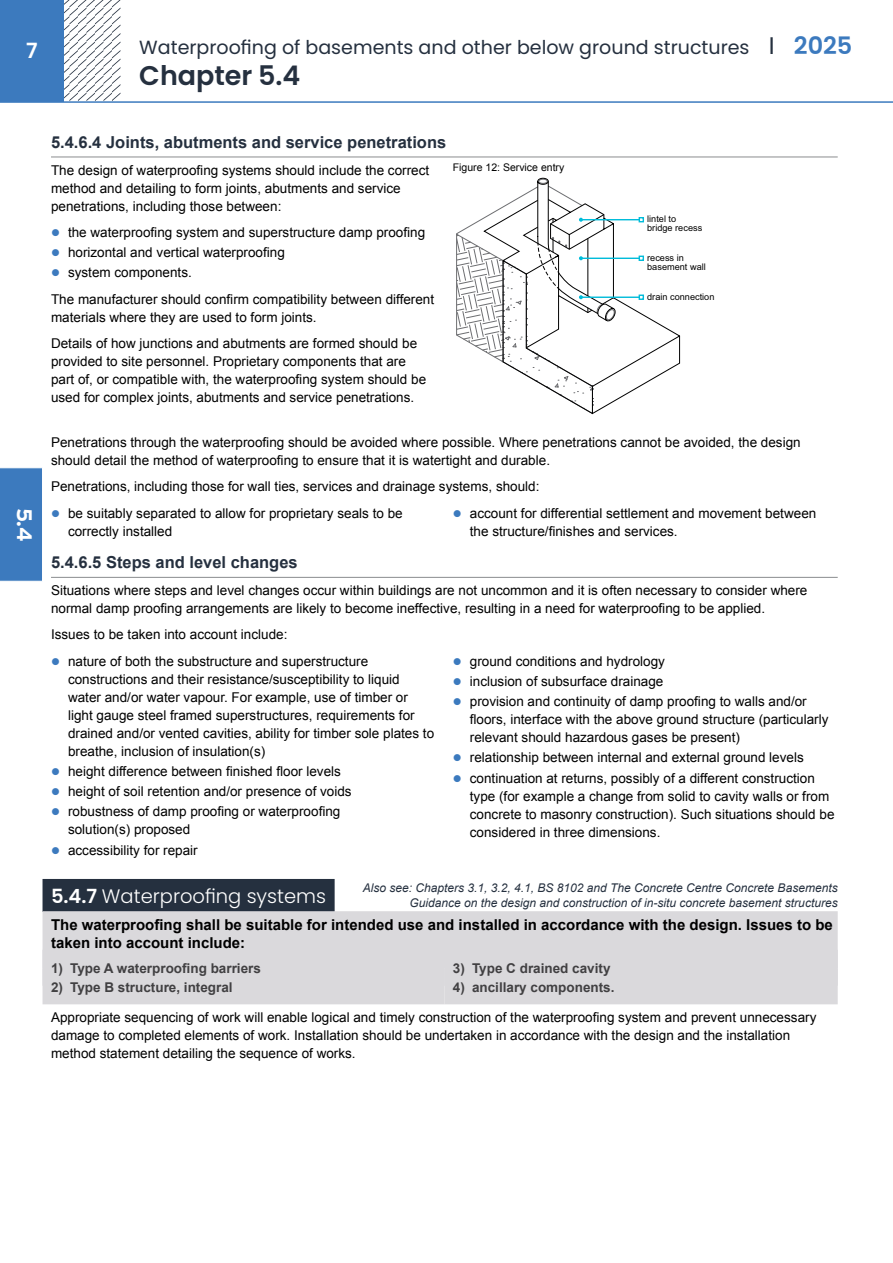
<style>
.page{position:relative;width:893px;height:1263px;background:#fff}
.page>*{position:absolute;margin:0;border:0;box-sizing:border-box;transform-origin:0 0}
.t1{font:600 27px "Poppins";color:#25303f}
.t2{font:700 21px "Interstate";color:#fff}
.t3{font:600 21px "Poppins";color:#fff}
.t4{font:300 19.5px "Poppins";color:#fff}
.t5{font:19.05px "Poppins";color:#25303f}
.t6{font:700 16.5px "Arial";color:#25303f}
.t7{font:700 15px/18px "Arial";color:#000}
.t8{font:13.5px/18px "Arial";color:#000}
.t9{font:700 13.5px "Arial";color:#414042}
.t10{font:italic 12px/15px "Arial";color:#25303f;text-align:right}
.t11{font:10.5px "Arial";color:#000}
.t12{font:9.15px/9.1px "Arial";color:#000}
.s1{font-size:24px}
.s2{font-weight:600;font-size:24px;color:#3c7abe}
.s3{font-weight:600}
</style>
<div class="page">
<svg style="left:64px;top:0;width:56px;height:101px"></svg>
<div style="left:0;top:0;width:64px;height:101px;background:#3c7abe"></div>
<hr style="left:0;top:101px;width:893px;height:2px;background:#3c7abe">
<div style="left:0;top:467px;width:42px;height:115px;background:#3c7abe"></div>
<hr style="left:51px;top:157px;width:787px;height:1px;background:#8a8c8e">
<svg style="left:456px;top:178px;width:224px;height:236px"></svg>
<hr style="left:51px;top:577px;width:787px;height:1px;background:#8a8c8e">
<div style="left:43px;top:879px;width:292px;height:33px;background:#25303f"></div>
<div style="left:43px;top:911px;width:795px;height:57px;background:#dad9dc"></div>
<div style="left:43px;top:968px;width:401px;height:36px;background:#dad9dc"></div>
<div style="left:444px;top:968px;width:394px;height:36px;background:#dad9dc"></div>
<h2 class="t3" style="left:26px;top:38px;width:13px">7</h2>
<h3 class="t5" style="left:139px;top:36px;width:715px">Waterproofing of basements and other below ground structures <span class="s1">I</span> <span class="s2">2025</span></h3>
<h1 class="t1" style="left:139px;top:60px;width:163px">Chapter 5.4</h1>
<h2 class="t2" style="left:36px;top:508px;width:35px;rotate:90deg">5.4</h2>
<p class="t6" style="left:51px;top:131px;width:397px">5.4.6.4 Joints, abutments and service penetrations</p>
<p class="t8" style="left:51px;top:161px;width:380px">The design of waterproofing systems should include the correct method and detailing to form joints, abutments and service penetrations, including those between:</p>
<p class="t8" style="left:68px;top:222px;width:359px;line-height:20.1px">the waterproofing system and superstructure damp proofing horizontal and vertical waterproofing<br>system components.</p>
<p class="t8" style="left:51px;top:290px;width:385px">The manufacturer should confirm compatibility between different materials where they are used to form joints.</p>
<p class="t8" style="left:51px;top:335px;width:377px">Details of how junctions and abutments are formed should be provided to site personnel. Proprietary components that are part of, or compatible with, the waterproofing system should be used for complex joints, abutments and service penetrations.</p>
<p class="t11" style="left:453px;top:161px;width:113px">Figure 12: Service entry</p>
<p class="t12" style="left:647px;top:214px;width:57px">lintel to bridge recess</p>
<p class="t12" style="left:647px;top:253px;width:60px">recess in basement wall</p>
<p class="t12" style="left:647px;top:292px;width:69px">drain connection</p>
<p class="t8" style="left:51px;top:433px;width:751px">Penetrations through the waterproofing should be avoided where possible. Where penetrations cannot be avoided, the design should detail the method of waterproofing to ensure that it is watertight and durable.</p>
<p class="t8" style="left:68px;top:473px;width:473px;line-height:26.5px;text-indent:-17px">Penetrations, including those for wall ties, services and drainage systems, should: be suitably separated to allow for proprietary seals to be</p>
<p class="t8" style="left:68px;top:522px;width:106px">correctly installed</p>
<p class="t8" style="left:470px;top:504px;width:348px">account for differential settlement and movement between the structure/finishes and services.</p>
<p class="t6" style="left:51px;top:552px;width:248px">5.4.6.5 Steps and level changes</p>
<p class="t8" style="left:51px;top:581px;width:758px">Situations where steps and level changes occur within buildings are not uncommon and it is often necessary to consider where normal damp proofing arrangements are likely to become ineffective, resulting in a need for waterproofing to be applied.</p>
<p class="t8" style="left:68px;top:622px;width:302px;line-height:26.5px;text-indent:-17px">Issues to be taken into account include:<br>nature of both the substructure and superstructure</p>
<p class="t8" style="left:68px;top:670px;width:368px">constructions and their resistance/susceptibility to liquid water and/or water vapour. For example, use of timber or light gauge steel framed superstructures, requirements for drained and/or vented cavities, ability for timber sole plates to breathe, inclusion of insulation(s)</p>
<p class="t8" style="left:68px;top:761px;width:285px;line-height:20.1px">height difference between finished floor levels height of soil retention and/or presence of voids robustness of damp proofing or waterproofing</p>
<p class="t8" style="left:68px;top:820px;width:131px;line-height:20.1px">solution(s) proposed accessibility for repair</p>
<p class="t8" style="left:470px;top:651px;width:338px;line-height:20.1px">ground conditions and hydrology<br>inclusion of subsurface drainage<br>provision and continuity of damp proofing to walls and/or</p>
<p class="t8" style="left:470px;top:711px;width:360px">floors, interface with the above ground structure (particularly relevant should hazardous gases be present)</p>
<p class="t8" style="left:470px;top:748px;width:346px;line-height:20.1px">relationship between internal and external ground levels continuation at returns, possibly of a different construction</p>
<p class="t8" style="left:470px;top:787px;width:366px">type (for example a change from solid to cavity walls or from concrete to masonry construction). Such situations should be considered in three dimensions.</p>
<p class="t10" style="left:363px;top:880px;width:476px">Also see: Chapters 3.1, 3.2, 4.1, BS 8102 and The Concrete Centre Concrete Basements<br>Guidance on the design and construction of in-situ concrete basement structures</p>
<h3 class="t4" style="left:51px;top:885px;width:277px"><span class="s3">5.4.7</span> Waterproofing systems</h3>
<p class="t7" style="left:51px;top:916px;width:783px">The waterproofing shall be suitable for intended use and installed in accordance with the design. Issues to be taken into account include:</p>
<p class="t9" style="left:51px;top:959px;width:211px">1) Type A waterproofing barriers</p>
<p class="t9" style="left:51px;top:978px;width:183px">2) Type B structure, integral</p>
<p class="t9" style="left:453px;top:959px;width:159px">3) Type C drained cavity</p>
<p class="t9" style="left:453px;top:978px;width:163px">4) ancillary components.</p>
<p class="t8" style="left:51px;top:1009px;width:767px">Appropriate sequencing of work will enable logical and timely construction of the waterproofing system and prevent unnecessary damage to completed elements of work. Installation should be undertaken in accordance with the design and the installation method statement detailing the sequence of works.</p>
</div>
